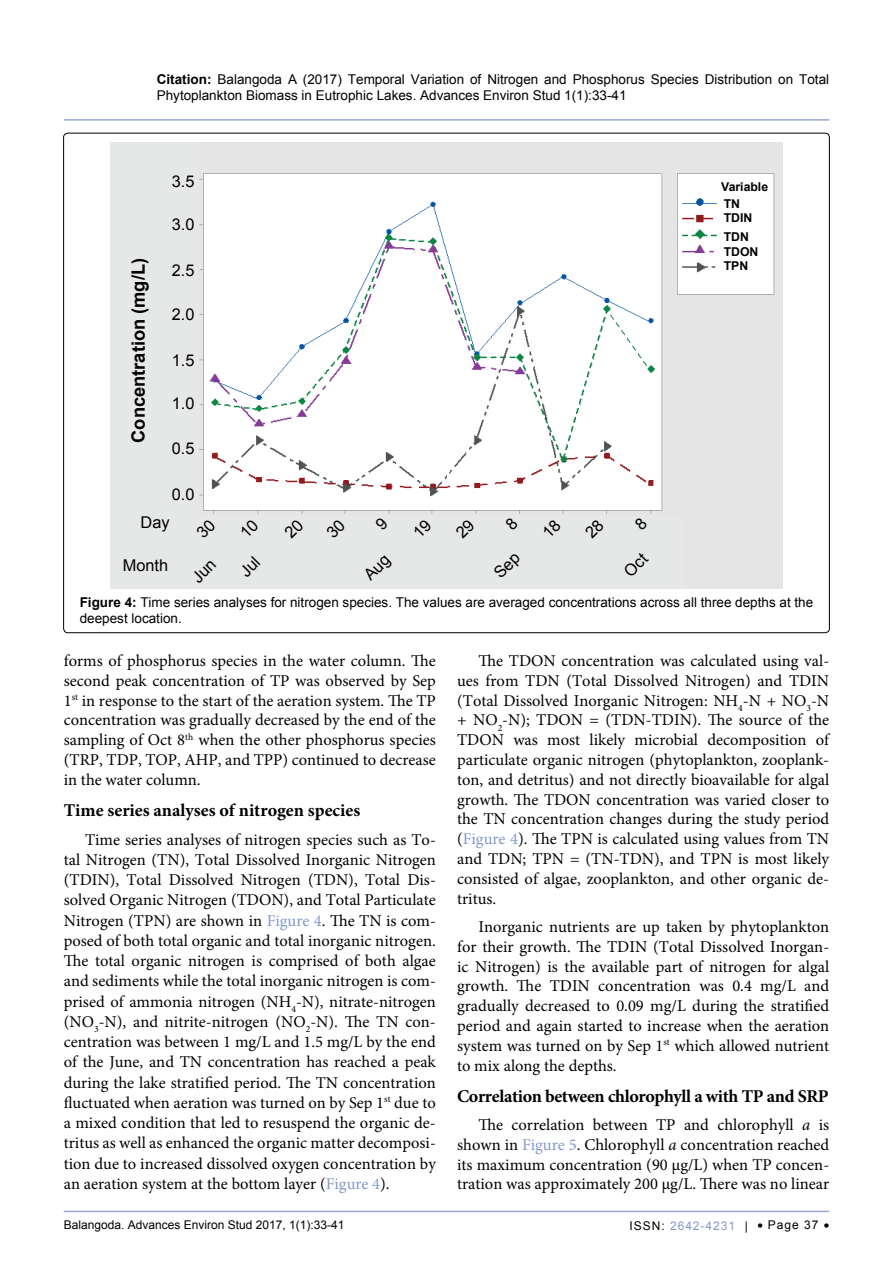
<style>
.page{position:relative;width:893px;height:1263px;background:#fff}
.page>*{position:absolute;margin:0;border:0;box-sizing:border-box;transform-origin:0 0}
.t1{font:700 18.45px "Arial";color:#000}
.t2{font:700 18px "Minion Pro";letter-spacing:-.02em;color:#000}
.t3{font:700 18px "Minion Pro";color:#000}
.t4{font:16.5px/19.8px "Minion Pro";color:#000;text-align:justify}
.t5{font:16.2px "Arial";color:#000}
.t6{font:13.5px/16.2px "Arial";color:#000}
.t7{font:700 12.15px/14.5px "Arial";color:#000}
.t8{font:12px "Arial";color:#000}
.t9{font:12px "Arial";letter-spacing:.08em;color:#8299cc}
.s1{font-weight:700}
.s2{color:#8299cc}
.s3{font-style:italic}
.s4{color:#000}
</style>
<div class="page">
<hr style="left:64px;top:1211px;width:765px;height:1px;background:#8299cc">
<hr style="left:64px;top:119px;width:765px;height:2px;background:#8299cc">
<img style="left:199px;top:143px;width:583px;height:445px">
<div style="left:719px;top:191px;width:44px;height:85px;background:#fff"></div>
<div style="left:110px;top:143px;width:89px;height:445px;background:#e6e7e7"></div>
<div style="left:110px;top:516px;width:574px;height:72px;background:#e6e7e7"></div>
<div style="left:704px;top:176px;width:67px;height:22px;background:#fff"></div>
<p class="t6" style="left:157px;top:71px;width:674px"><span class="s1">Citation:</span> Balangoda A (2017) Temporal Variation of Nitrogen and Phosphorus Species Distribution on Total<br>Phytoplankton Biomass in Eutrophic Lakes. Advances Environ Stud 1(1):33-41</p>
<p class="t1" style="left:126px;top:443px;width:186px;rotate:-90deg">Concentration (mg/L)</p>
<p class="t5" style="left:172px;top:170px;width:24px">3.5</p>
<p class="t5" style="left:172px;top:214px;width:24px">3.0</p>
<p class="t5" style="left:172px;top:260px;width:24px">2.5</p>
<p class="t5" style="left:172px;top:303px;width:24px">2.0</p>
<p class="t5" style="left:172px;top:349px;width:24px">1.5</p>
<p class="t5" style="left:172px;top:393px;width:24px">1.0</p>
<p class="t5" style="left:172px;top:438px;width:24px">0.5</p>
<p class="t5" style="left:172px;top:484px;width:24px">0.0</p>
<p class="t7" style="left:721px;top:179px;width:49px">Variable</p>
<p class="t7" style="left:724px;top:197px;width:30px">TN<br>TDIN</p>
<p class="t7" style="left:724px;top:230px;width:36px">TDN<br>TDON<br>TPN</p>
<p class="t5" style="left:141px;top:511px;width:31px">Day</p>
<p class="t5" style="left:123px;top:554px;width:47px">Month</p>
<p class="t6" style="left:80px;top:594px;width:735px"><span class="s1">Figure 4:</span> Time series analyses for nitrogen species. The values are averaged concentrations across all three depths at the deepest location.</p>
<p class="t4" style="left:64px;top:651px;width:374px">forms of phosphorus species in the water column. The second peak concentration of TP was observed by Sep 1<sup>st</sup> in response to the start of the aeration system. The TP concentration was gradually decreased by the end of the sampling of Oct 8<sup>th</sup> when the other phosphorus species (TRP, TDP, TOP, AHP, and TPP) continued to decrease in the water column.</p>
<p class="t3" style="left:64px;top:797px;width:298px">Time series analyses of nitrogen species</p>
<p class="t4" style="left:64px;top:829px;width:374px;line-height:20.2px;text-indent:21px">Time series analyses of nitrogen species such as To&shy;tal Nitrogen (TN), Total Dissolved Inorganic Nitrogen (TDIN), Total Dissolved Nitrogen (TDN), Total Dis&shy;solved Organic Nitrogen (TDON), and Total Particulate Nitrogen (TPN) are shown in <span class="s2">Figure 4</span>. The TN is com&shy;posed of both total organic and total inorganic nitrogen.<br>The total organic nitrogen is comprised of both algae and sediments while the total inorganic nitrogen is com&shy;prised of ammonia nitrogen (NH<sub>4</sub>-N), nitrate-nitrogen (NO<sub>3</sub>-N), and nitrite-nitrogen (NO<sub>2</sub>-N). The TN con&shy;centration was between 1 mg/L and 1.5 mg/L by the end of the June, and TN concentration has reached a peak during the lake stratified period. The TN concentration fluctuated when aeration was turned on by Sep 1<sup>st</sup> due to a mixed condition that led to resuspend the organic de&shy;tritus as well as enhanced the organic matter decomposi&shy;tion due to increased dissolved oxygen concentration by an aeration system at the bottom layer (<span class="s2">Figure 4</span>).</p>
<p class="t4" style="left:457px;top:651px;width:374px;text-indent:21px">The TDON concentration was calculated using val&shy;ues from TDN (Total Dissolved Nitrogen) and TDIN (Total Dissolved Inorganic Nitrogen: NH<sub>4</sub>-N + NO<sub>3</sub>-N + NO<sub>2</sub>-N); TDON = (TDN-TDIN). The source of the TDON was most likely microbial decomposition of particulate organic nitrogen (phytoplankton, zooplank&shy;ton, and detritus) and not directly bioavailable for algal growth. The TDON concentration was varied closer to the TN concentration changes during the study period (<span class="s2">Figure 4</span>). The TPN is calculated using values from TN and TDN; TPN = (TN-TDN), and TPN is most likely consisted of algae, zooplankton, and other organic de&shy;tritus.</p>
<p class="t4" style="left:457px;top:917px;width:374px;text-indent:21px">Inorganic nutrients are up taken by phytoplankton for their growth. The TDIN (Total Dissolved Inorgan&shy;ic Nitrogen) is the available part of nitrogen for algal growth. The TDIN concentration was 0.4 mg/L and gradually decreased to 0.09 mg/L during the stratified period and again started to increase when the aeration system was turned on by Sep 1<sup>st</sup> which allowed nutrient to mix along the depths.</p>
<p class="t2" style="left:457px;top:1083px;width:373px">Correlation between chlorophyll a with TP and SRP</p>
<p class="t4" style="left:457px;top:1115px;width:374px;text-indent:21px">The correlation between TP and chlorophyll <span class="s3">a</span> is shown in <span class="s2">Figure 5</span>. Chlorophyll <span class="s3">a</span> concentration reached its maximum concentration (90 µg/L) when TP concen&shy;tration was approximately 200 µg/L. There was no linear</p>
<p class="t8" style="left:64px;top:1217px;width:282px">Balangoda. Advances Environ Stud 2017, 1(1):33-41</p>
<p class="t9" style="left:630px;top:1217px;width:120px"><span class="s4">ISSN:</span> 2642-4231 <span class="s4">|</span></p>
<p class="t8" style="left:757px;top:1217px;width:73px">• Page 37 •</p>
</div>
